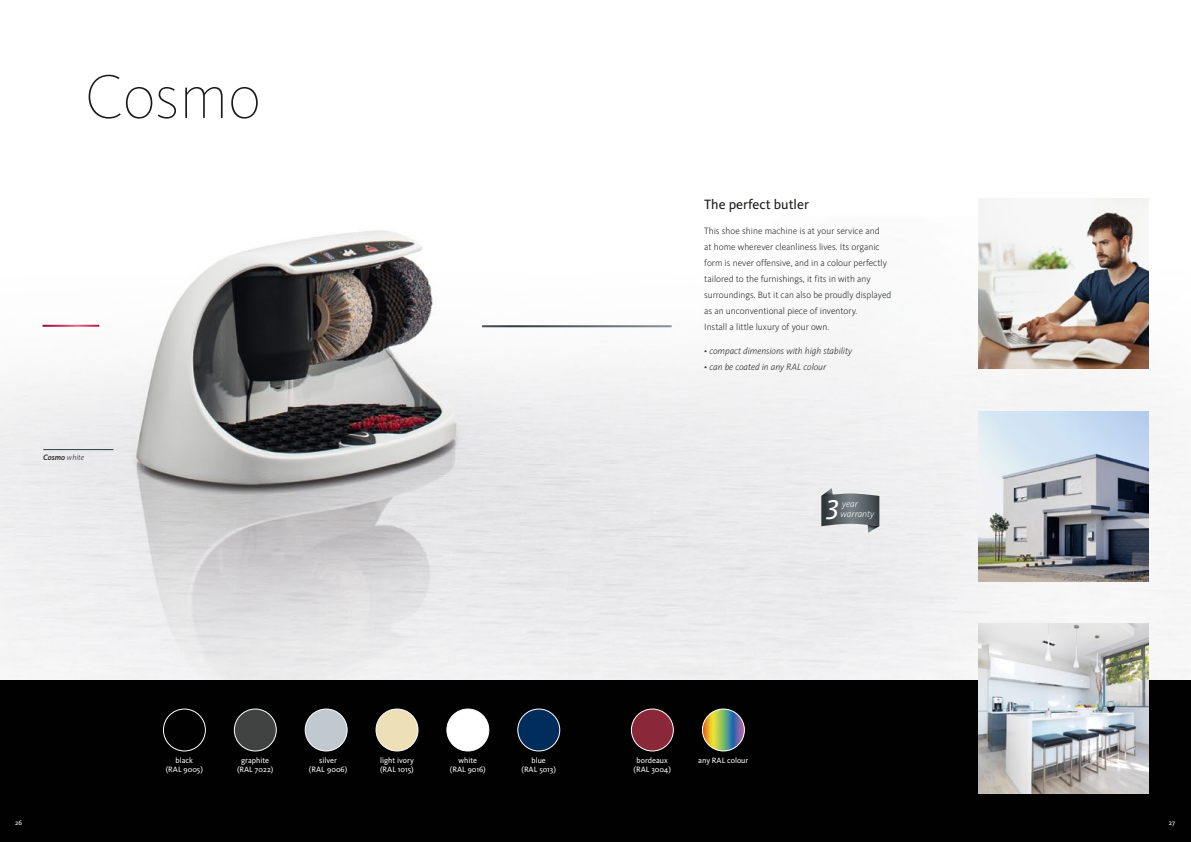
<style>
.page{position:relative;width:1191px;height:842px;background:#fff}
.page>*{position:absolute;margin:0;border:0;box-sizing:border-box;transform-origin:0 0}
.t1{font:100 64px "Kievit OT";color:#1a1a18}
.t2{font:italic 28.2px "Kievit OT";color:#fff}
.t3{font:14px "Kievit OT";color:#1a1a18}
.t4{font:italic 300 9.7px "Kievit OT";color:#fff}
.t5{font:300 9.5px/16px "Kievit OT";color:#1a1a18}
.t6{font:italic 300 9.5px "Kievit OT";color:#1a1a18}
.t7{font:8px/9px "Kievit OT";color:#fff;text-align:center}
.t8{font:italic 500 8px "Kievit OT";letter-spacing:-.005em;color:#1a1a18}
.t9{font:7px "Kievit OT";color:#fff}
.s1{font-weight:300}
</style>
<div class="page">
<img style="left:0;top:198px;width:1191px;height:482px">
<div style="left:0;top:680px;width:1191px;height:162px;background:#000100"></div>
<hr style="left:43px;top:325px;width:56px;height:2px;background:#fff">
<hr style="left:482px;top:325px;width:189px;height:2px;background:#fff">
<img style="left:978px;top:411px;width:170px;height:170px">
<img style="left:978px;top:624px;width:170px;height:170px">
<img style="left:978px;top:198px;width:170px;height:171px">
<hr style="left:43px;top:449px;width:70px;height:1px;background:#30373a">
<div style="left:163px;top:709px;width:43px;height:42px;border:1px solid #fff;border-radius:50%"></div>
<div style="left:234px;top:709px;width:42px;height:42px;background:#414343;border-radius:50%"></div>
<div style="left:234px;top:709px;width:42px;height:42px;border:1px solid #fff;border-radius:50%"></div>
<div style="left:305px;top:709px;width:42px;height:42px;background:#bfc9cf;border-radius:50%"></div>
<div style="left:305px;top:709px;width:42px;height:42px;border:1px solid #fff;border-radius:50%"></div>
<div style="left:376px;top:709px;width:42px;height:42px;background:#eddfb6;border-radius:50%"></div>
<div style="left:376px;top:709px;width:42px;height:42px;border:1px solid #fff;border-radius:50%"></div>
<div style="left:447px;top:709px;width:42px;height:42px;background:#fff;border-radius:50%"></div>
<div style="left:446px;top:709px;width:43px;height:42px;border:1px solid #fff;border-radius:50%"></div>
<div style="left:518px;top:709px;width:42px;height:42px;background:#002d5b;border-radius:50%"></div>
<div style="left:517px;top:709px;width:43px;height:42px;border:1px solid #fff;border-radius:50%"></div>
<div style="left:631px;top:709px;width:42px;height:42px;background:#8a2738;border-radius:50%"></div>
<div style="left:631px;top:709px;width:42px;height:42px;border:1px solid #fff;border-radius:50%"></div>
<img style="left:702px;top:709px;width:42px;height:42px;border-radius:21px">
<div style="left:702px;top:709px;width:42px;height:42px;border:1px solid #fff;border-radius:50%"></div>
<svg style="left:821px;top:488px;width:58px;height:45px;background:#83898c"></svg>
<h1 class="t1" style="left:85px;top:58px;width:177px">Cosmo</h1>
<p class="t8" style="left:43px;top:452px;width:42px">Cosmo <span class="s1">white</span></p>
<h3 class="t3" style="left:704px;top:196px;width:106px">The perfect butler</h3>
<p class="t5" style="left:704px;top:222px;width:189px">This shoe shine machine is at your service and<br>at home wherever cleanliness lives. Its organic form is never offensive, and in a colour perfectly tailored to the furnishings, it fits in with any surroundings. But it can also be proudly displayed as an unconventional piece of inventory.<br>Install a little luxury of your own.</p>
<p class="t6" style="left:704px;top:345px;width:149px">• compact dimensions with high stability</p>
<p class="t6" style="left:704px;top:361px;width:124px">• can be coated in any RAL colour</p>
<h2 class="t2" style="left:826px;top:493px;width:14px">3</h2>
<p class="t4" style="left:840px;top:508px;width:35px">warranty</p>
<p class="t4" style="left:842px;top:498px;width:17px">year</p>
<p class="t7" style="left:166px;top:756px;width:39px">black<br>(RAL 9005)</p>
<p class="t7" style="left:237px;top:756px;width:38px">graphite (RAL 7022)</p>
<p class="t7" style="left:309px;top:756px;width:40px">silver<br>(RAL 9006)</p>
<p class="t7" style="left:380px;top:756px;width:35px;text-align:left">light ivory (RAL 1015)</p>
<p class="t7" style="left:450px;top:756px;width:37px">white (RAL 9016)</p>
<p class="t7" style="left:521px;top:756px;width:36px">blue<br>(RAL 5013)</p>
<p class="t7" style="left:633px;top:756px;width:39px">bordeaux (RAL 3004)</p>
<p class="t7" style="left:698px;top:756px;width:52px">any RAL colour</p>
<p class="t9" style="left:15px;top:818px;width:9px">26</p>
<p class="t9" style="left:1168px;top:818px;width:8px">27</p>
</div>
